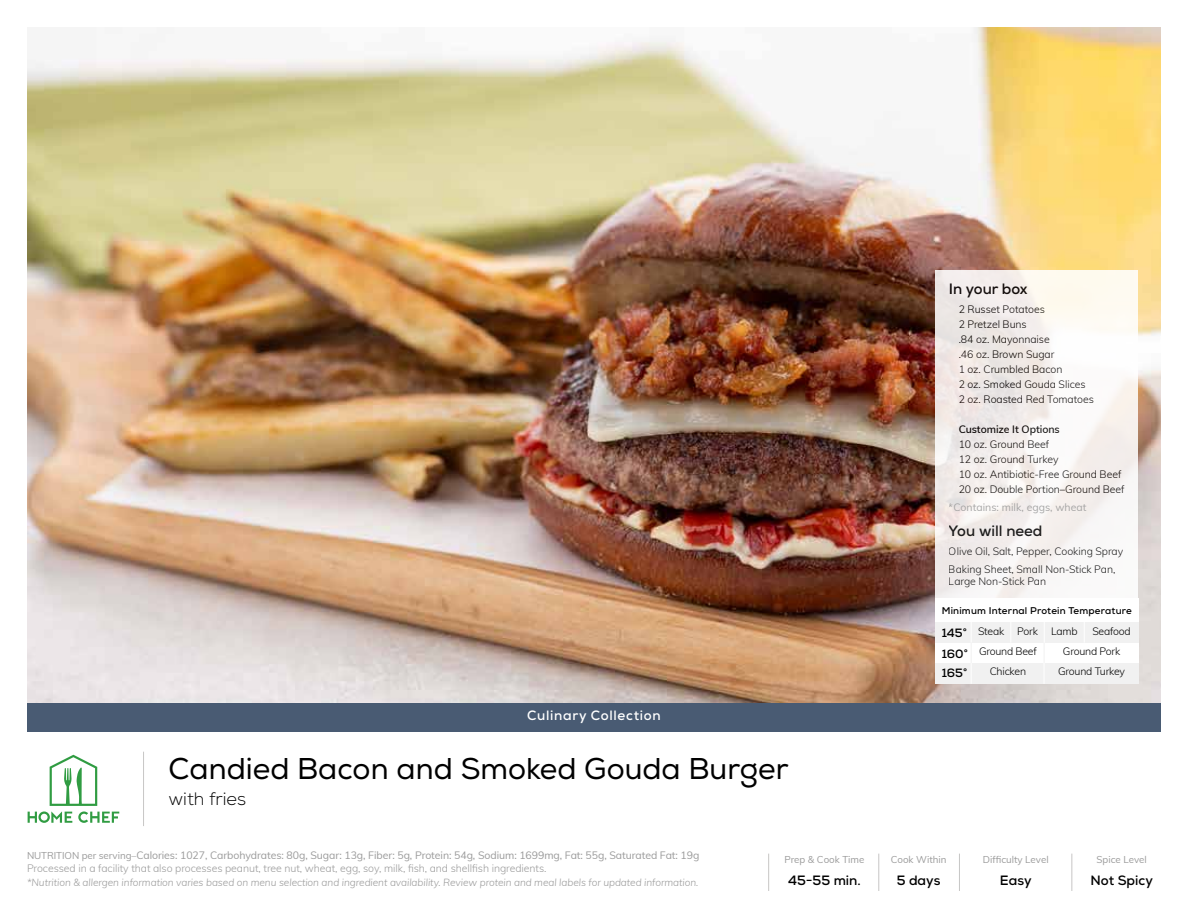
<style>
.page{position:relative;width:1188px;height:918px;background:#fff}
.page>*{position:absolute;margin:0;border:0;box-sizing:border-box;transform-origin:0 0}
.t1{font:30px "Nexa";color:#000}
.t2{font:300 18px "Nexa";color:#000}
.t3{font:700 15px "Nexa";color:#000}
.t4{font:700 13.5px "Nexa";color:#000}
.t5{font:700 13.5px "Nexa";letter-spacing:.05em;color:#fff}
.t6{font:700 12px/20px "Nexa";color:#000;text-align:justify}
.t7{font:300 10.5px/15px "Muli";letter-spacing:-.005em;color:#000}
.t8{font:10.5px/13.5px "Muli";letter-spacing:-.005em;color:#9a9a9a}
.t9{font:600 10.5px "Muli";letter-spacing:-.005em;color:#000}
.t10{font:italic 300 10.2px "Muli";letter-spacing:-.005em;color:#9a9a9a}
.t11{font:9.75px "Muli";color:#9a9a9a}
.t12{font:700 9.75px "Nexa";letter-spacing:.02em;color:#000}
.s1{font-size:9.75px}
.s2{font-weight:300}
</style>
<div class="page">
<img style="left:27px;top:27px;width:1134px;height:676px">
<hr style="left:143px;top:752px;width:1px;height:74px;background:#c7c6c5">
<hr style="left:878px;top:854px;width:1px;height:37px;background:#c7c6c5">
<hr style="left:768px;top:854px;width:1px;height:37px;background:#c7c6c5">
<hr style="left:959px;top:854px;width:1px;height:37px;background:#c7c6c5">
<hr style="left:1071px;top:854px;width:1px;height:37px;background:#c7c6c5">
<svg style="left:28px;top:755px;width:91px;height:68px"></svg>
<div style="left:935px;top:270px;width:203px;height:329px;background:linear-gradient(to right,#eee8e6,#fdfbf7)"></div>
<div style="left:935px;top:599px;width:203px;height:85px;background:#fff"></div>
<div style="left:935px;top:663px;width:203px;height:21px;background:#f1f1f1"></div>
<div style="left:935px;top:622px;width:203px;height:21px;background:#f1f1f1"></div>
<div style="left:27px;top:703px;width:1134px;height:28px;background:#495b73"></div>
<h3 class="t3" style="left:949px;top:279px;width:80px">In your box</h3>
<p class="t7" style="left:959px;top:301px;width:137px">2 Russet Potatoes<br>2 Pretzel Buns<br>.84 oz. Mayonnaise<br>.46 oz. Brown Sugar<br>1 oz. Crumbled Bacon<br>2 oz. Smoked Gouda Slices<br>2 oz. Roasted Red Tomatoes</p>
<p class="t9" style="left:959px;top:421px;width:103px">Customize It Options</p>
<p class="t7" style="left:959px;top:436px;width:167px">10 oz. Ground Beef<br>12 oz. Ground Turkey<br>10 oz. Antibiotic-Free Ground Beef<br>20 oz. Double Portion–Ground Beef</p>
<p class="t8" style="left:949px;top:500px;width:139px">*Contains: milk, eggs, wheat</p>
<h3 class="t3" style="left:949px;top:521px;width:95px">You will need</h3>
<p class="t7" style="left:949px;top:541px;width:176px;line-height:18.8px">Olive Oil, Salt, Pepper, Cooking Spray<br>Baking Sheet, Small Non-Stick Pan,</p>
<p class="t7" style="left:949px;top:574px;width:99px">Large Non-Stick Pan</p>
<p class="t5" style="left:527px;top:707px;width:135px">Culinary Collection</p>
<h1 class="t1" style="left:168px;top:751px;width:622px">Candied Bacon and Smoked Gouda Burger</h1>
<h2 class="t2" style="left:168px;top:788px;width:79px">with fries</h2>
<p class="t12" style="left:942px;top:604px;width:192px">Minimum Internal Protein Temperature</p>
<p class="t7" style="left:978px;top:623px;width:28px">Steak</p>
<p class="t7" style="left:1051px;top:623px;width:28px">Lamb</p>
<p class="t7" style="left:1092px;top:623px;width:40px">Seafood</p>
<p class="t7" style="left:1058px;top:664px;width:68px">Ground Turkey</p>
<p class="t7" style="left:1017px;top:623px;width:22px">Pork</p>
<p class="t7" style="left:990px;top:664px;width:38px">Chicken</p>
<p class="t6" style="left:942px;top:623px;width:28px">145° 160° 165°</p>
<p class="t7" style="left:979px;top:643px;width:59px">Ground Beef</p>
<p class="t7" style="left:1063px;top:643px;width:59px">Ground Pork</p>
<p class="t8" style="left:27px;top:848px;width:674px"><span class="s1">NUTRITION per serving–</span>Calories: 1027, Carbohydrates: 80g, Sugar: 13g, Fiber: 5g, Protein: 54g, Sodium: 1699mg, Fat: 55g, Saturated Fat: 19g<br><span class="s2">Processed in a facility that also processes peanut, tree nut, wheat, egg, soy, milk, fish, and shellfish ingredients.</span></p>
<p class="t10" style="left:27px;top:875px;width:673px">*Nutrition &amp; allergen information varies based on menu selection and ingredient availability. Review protein and meal labels for updated information.</p>
<p class="t11" style="left:784px;top:853px;width:82px">Prep &amp; Cook Time</p>
<p class="t11" style="left:891px;top:853px;width:57px">Cook Within</p>
<p class="t11" style="left:983px;top:853px;width:67px">Difficulty Level</p>
<p class="t11" style="left:1097px;top:853px;width:52px">Spice Level</p>
<p class="t4" style="left:788px;top:872px;width:74px">45-55 min.</p>
<p class="t4" style="left:897px;top:871px;width:45px">5 days</p>
<p class="t4" style="left:1000px;top:872px;width:33px">Easy</p>
<p class="t4" style="left:1091px;top:872px;width:64px">Not Spicy</p>
</div>
